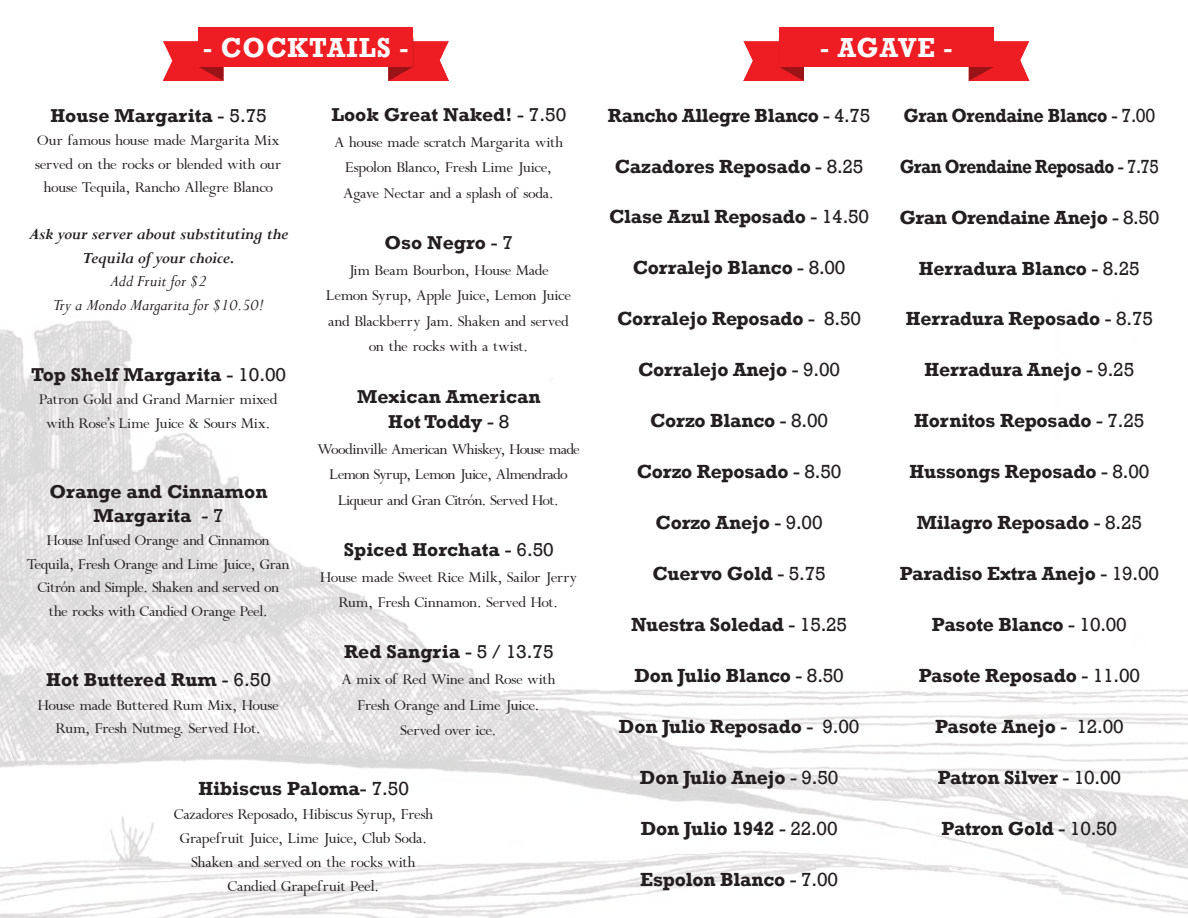
<style>
.page{position:relative;width:1188px;height:918px;background:#fff}
.page>*{position:absolute;margin:0;border:0;box-sizing:border-box;transform-origin:0 0}
.t1{font:700 28.2px "Rockwell";letter-spacing:.04em;color:#fff;scale:.93 1}
.t2{font:700 19.5px "Rockwell";letter-spacing:-.01em;color:#231f20}
.t3{font:700 19.5px "Rockwell";letter-spacing:-.03em;color:#231f20;scale:.89 1}
.t4{font:700 19.5px "Rockwell";letter-spacing:-.01em;color:#231f20;scale:.93 1}
.t5{font:700 19.05px/23.5px "Rockwell";color:#231f20;text-align:center}
.t6{font:300 18px/24px "Perpetua";letter-spacing:-.01em;color:#231f20;text-align:center}
.t7{font:300 17.7px/25.7px "Perpetua";letter-spacing:-.015em;color:#231f20;text-align:center}
.t8{font:300 17.7px/25.7px "Perpetua";letter-spacing:-.035em;color:#231f20;text-align:center}
.t9{font:italic 700 17.7px/23.5px "Perpetua";letter-spacing:-.015em;color:#231f20;text-align:center}
.t10{font:italic 17.7px/23.5px "Perpetua";color:#231f20;text-align:center}
.s1{font-weight:400}
</style>
<div class="page">
<img style="left:0;top:315px;width:1188px;height:603px">
<svg style="left:163px;top:41px;width:60px;height:40px;background:#e73439"></svg>
<svg style="left:388px;top:37px;width:61px;height:44px"></svg>
<div style="left:198px;top:27px;width:215px;height:40px;background:#ee1d23"></div>
<svg style="left:743px;top:38px;width:61px;height:43px"></svg>
<svg style="left:969px;top:41px;width:60px;height:40px;background:#e73137"></svg>
<div style="left:779px;top:27px;width:215px;height:40px;background:#ee1d23"></div>
<h1 class="t1" style="left:203px;top:30px;width:222px">- COCKTAILS -</h1>
<p class="t5" style="left:50px;top:104px;width:218px">House Margarita <span class="s1">- 5.75</span></p>
<p class="t7" style="left:35px;top:129px;width:248px;line-height:23.5px">Our famous house made Margarita Mix served on the rocks or blended with our house Tequila, Rancho Allegre Blanco</p>
<p class="t9" style="left:29px;top:222px;width:261px">Ask your server about substituting the<br>Tequila of your choice.</p>
<p class="t10" style="left:53px;top:269px;width:213px">Add Fruit for $2<br>Try a Mondo Margarita for $10.50!</p>
<p class="t5" style="left:31px;top:362px;width:257px">Top Shelf Margarita <span class="s1">- 10.00</span></p>
<p class="t7" style="left:39px;top:388px;width:240px;line-height:23.5px">Patron Gold and Grand Marnier mixed with Rose's Lime Juice &amp; Sours Mix.</p>
<p class="t5" style="left:50px;top:480px;width:219px">Orange and Cinnamon<br>Margarita <span class="s1">- 7</span></p>
<p class="t7" style="left:27px;top:529px;width:264px;line-height:23.5px">House Infused Orange and Cinnamon Tequila, Fresh Orange and Lime Juice, Gran Citrón and Simple. Shaken and served on the rocks with Candied Orange Peel.</p>
<p class="t5" style="left:46px;top:668px;width:226px">Hot Buttered Rum <span class="s1">- 6.50</span></p>
<p class="t7" style="left:38px;top:694px;width:242px;line-height:23.5px">House made Buttered Rum Mix, House<br>Rum, Fresh Nutmeg. Served Hot.</p>
<p class="t5" style="left:331px;top:103px;width:236px">Look Great Naked! <span class="s1">- 7.50</span></p>
<p class="t7" style="left:334px;top:130px;width:230px">A house made scratch Margarita with<br>Espolon Blanco, Fresh Lime Juice,<br>Agave Nectar and a splash of soda.</p>
<p class="t5" style="left:385px;top:231px;width:130px">Oso Negro <span class="s1">- 7</span></p>
<p class="t7" style="left:326px;top:258px;width:246px">Jim Beam Bourbon, House Made<br>Lemon Syrup, Apple Juice, Lemon Juice and Blackberry Jam. Shaken and served on the rocks with a twist.</p>
<p class="t5" style="left:357px;top:384px;width:185px;line-height:25.5px">Mexican American<br>Hot Toddy <span class="s1">- 8</span></p>
<p class="t8" style="left:318px;top:437px;width:264px">Woodinville American Whiskey, House made<br>Lemon Syrup, Lemon Juice, Almendrado<br>Liqueur and Gran Citrón. Served Hot.</p>
<p class="t5" style="left:344px;top:538px;width:212px">Spiced Horchata <span class="s1">- 6.50</span></p>
<p class="t7" style="left:320px;top:565px;width:258px">House made Sweet Rice Milk, Sailor Jerry<br>Rum, Fresh Cinnamon. Served Hot.</p>
<p class="t5" style="left:344px;top:640px;width:211px">Red Sangria <span class="s1">- 5 / 13.75</span></p>
<p class="t7" style="left:342px;top:667px;width:216px">A mix of Red Wine and Rose with<br>Fresh Orange and Lime Juice.<br>Served over ice.</p>
<p class="t2" style="left:198px;top:777px;width:212px">Hibiscus Paloma<span class="s1">- 7.50</span></p>
<p class="t6" style="left:174px;top:803px;width:261px">Cazadores Reposado, Hibiscus Syrup, Fresh Grapefruit Juice, Lime Juice, Club Soda.<br>Shaken and served on the rocks with Candied Grapefruit Peel.</p>
<h1 class="t1" style="left:820px;top:30px;width:144px">- AGAVE -</h1>
<p class="t2" style="left:608px;top:103px;width:264px">Rancho Allegre Blanco <span class="s1">- 4.75</span></p>
<p class="t2" style="left:615px;top:154px;width:250px">Cazadores Reposado <span class="s1">- 8.25</span></p>
<p class="t2" style="left:609px;top:205px;width:262px">Clase Azul Reposado <span class="s1">- 14.50</span></p>
<p class="t2" style="left:633px;top:256px;width:214px">Corralejo Blanco <span class="s1">- 8.00</span></p>
<p class="t2" style="left:617px;top:307px;width:245px">Corralejo Reposado <span class="s1">- 8.50</span></p>
<p class="t2" style="left:638px;top:358px;width:203px">Corralejo Anejo <span class="s1">- 9.00</span></p>
<p class="t2" style="left:650px;top:409px;width:179px">Corzo Blanco <span class="s1">- 8.00</span></p>
<p class="t2" style="left:637px;top:460px;width:206px">Corzo Reposado <span class="s1">- 8.50</span></p>
<p class="t2" style="left:656px;top:511px;width:168px">Corzo Anejo <span class="s1">- 9.00</span></p>
<p class="t2" style="left:653px;top:562px;width:175px">Cuervo Gold <span class="s1">- 5.75</span></p>
<p class="t2" style="left:631px;top:613px;width:218px">Nuestra Soledad <span class="s1">- 15.25</span></p>
<p class="t2" style="left:634px;top:664px;width:211px">Don Julio Blanco <span class="s1">- 8.50</span></p>
<p class="t2" style="left:619px;top:715px;width:242px">Don Julio Reposado <span class="s1">- 9.00</span></p>
<p class="t2" style="left:640px;top:766px;width:200px">Don Julio Anejo <span class="s1">- 9.50</span></p>
<p class="t2" style="left:641px;top:817px;width:198px">Don Julio 1942 <span class="s1">- 22.00</span></p>
<p class="t2" style="left:640px;top:868px;width:199px">Espolon Blanco <span class="s1">- 7.00</span></p>
<p class="t4" style="left:903px;top:103px;width:272px">Gran Orendaine Blanco <span class="s1">- 7.00</span></p>
<p class="t3" style="left:900px;top:154px;width:293px">Gran Orendaine Reposado <span class="s1">- 7.75</span></p>
<p class="t2" style="left:899px;top:205px;width:262px">Gran Orendaine Anejo <span class="s1">- 8.50</span></p>
<p class="t2" style="left:919px;top:256px;width:222px">Herradura Blanco <span class="s1">- 8.25</span></p>
<p class="t2" style="left:906px;top:307px;width:249px">Herradura Reposado <span class="s1">- 8.75</span></p>
<p class="t2" style="left:924px;top:358px;width:211px">Herradura Anejo <span class="s1">- 9.25</span></p>
<p class="t2" style="left:914px;top:409px;width:232px">Hornitos Reposado <span class="s1">- 7.25</span></p>
<p class="t2" style="left:909px;top:460px;width:241px">Hussongs Reposado <span class="s1">- 8.00</span></p>
<p class="t2" style="left:917px;top:511px;width:227px">Milagro Reposado <span class="s1">- 8.25</span></p>
<p class="t2" style="left:900px;top:562px;width:261px">Paradiso Extra Anejo <span class="s1">- 19.00</span></p>
<p class="t2" style="left:932px;top:613px;width:196px">Pasote Blanco <span class="s1">- 10.00</span></p>
<p class="t2" style="left:919px;top:664px;width:223px">Pasote Reposado <span class="s1">- 11.00</span></p>
<p class="t2" style="left:935px;top:715px;width:190px">Pasote Anejo <span class="s1">- 12.00</span></p>
<p class="t2" style="left:938px;top:766px;width:185px">Patron Silver <span class="s1">- 10.00</span></p>
<p class="t2" style="left:942px;top:817px;width:177px">Patron Gold <span class="s1">- 10.50</span></p>
</div>
